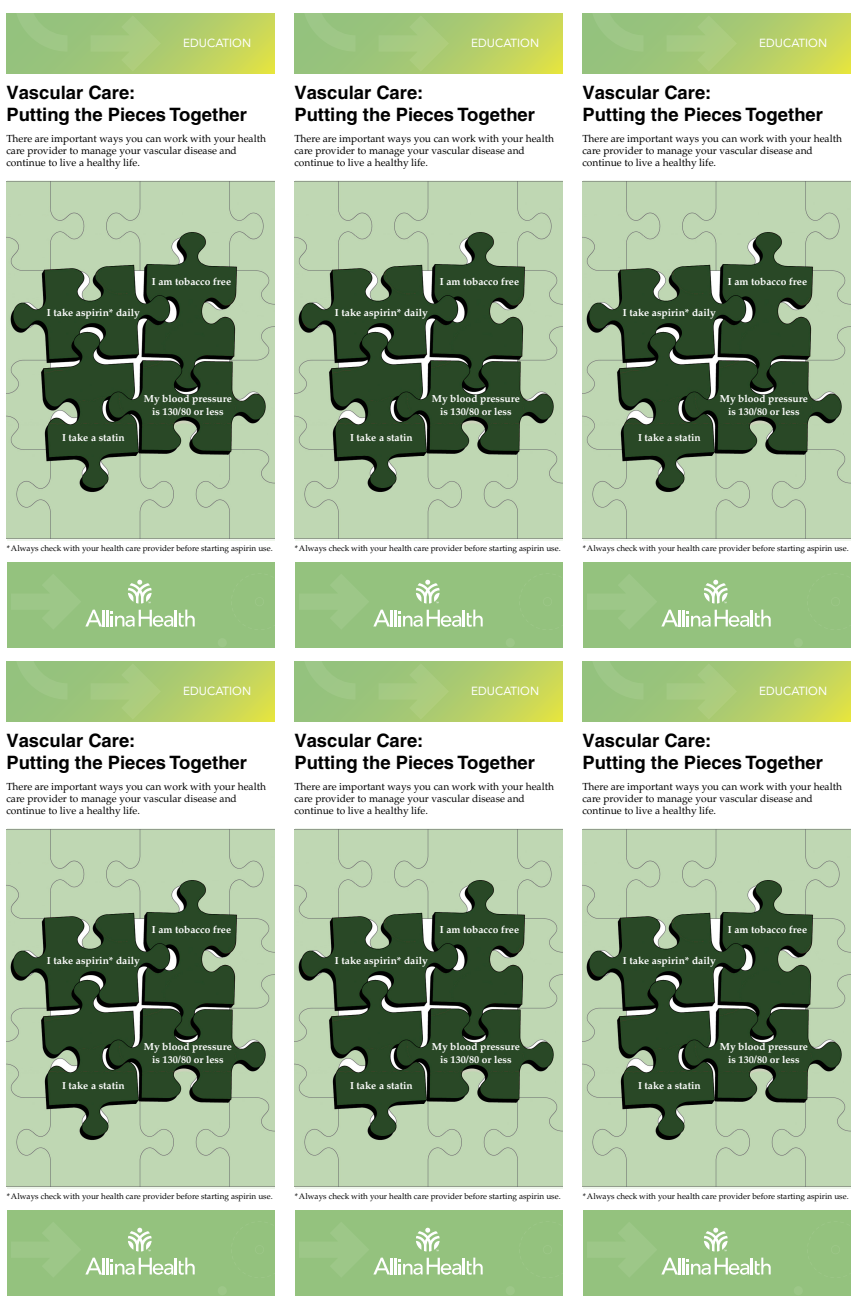
<style>
.page{position:relative;width:864px;height:1296px;background:#fff}
.page>*{position:absolute;margin:0;border:0;box-sizing:border-box;transform-origin:0 0}
.t1{font:700 18.4px/22.5px "Helvetica";color:#000}
.t2{font:11.7px "Avenir LT Std";color:#fff}
.t3{font:10.2px/12.3px "Palatino";color:#000}
.t4{font:700 10.2px/13.3px "Palatino";color:#fff;text-align:center}
.t5{font:8.2px "Palatino";color:#000}
</style>
<div class="page">
<img style="left:7px;top:182px;width:267px;height:357px">
<svg style="left:7px;top:14px;width:267px;height:59px;background:#b3ce69"></svg>
<svg style="left:91px;top:15px;width:70px;height:57px;background:#a4c87a"></svg>
<svg style="left:14px;top:13px;width:64px;height:39px;background:#98c480"></svg>
<div style="left:7px;top:563px;width:267px;height:85px;background:#94c27e"></div>
<svg style="left:85px;top:579px;width:110px;height:48px"></svg>
<div style="left:218px;top:638px;width:9px;height:9px;background:#9dc788;border-radius:50%"></div>
<svg style="left:274px;top:573px;width:1px;height:57px"></svg>
<img style="left:295px;top:182px;width:267px;height:357px">
<svg style="left:295px;top:14px;width:267px;height:59px;background:#b3ce69"></svg>
<svg style="left:379px;top:15px;width:70px;height:57px;background:#a4c87a"></svg>
<svg style="left:302px;top:13px;width:64px;height:39px;background:#98c480"></svg>
<div style="left:295px;top:563px;width:267px;height:85px;background:#94c27e"></div>
<svg style="left:373px;top:579px;width:110px;height:48px"></svg>
<div style="left:506px;top:638px;width:9px;height:9px;background:#9dc788;border-radius:50%"></div>
<svg style="left:562px;top:573px;width:1px;height:57px"></svg>
<img style="left:583px;top:182px;width:267px;height:357px">
<svg style="left:583px;top:14px;width:267px;height:59px;background:#b3ce69"></svg>
<svg style="left:667px;top:15px;width:70px;height:57px;background:#a4c87a"></svg>
<svg style="left:590px;top:13px;width:64px;height:39px;background:#98c480"></svg>
<div style="left:583px;top:563px;width:267px;height:85px;background:#94c27e"></div>
<svg style="left:661px;top:579px;width:110px;height:48px"></svg>
<div style="left:794px;top:638px;width:9px;height:9px;background:#9dc788;border-radius:50%"></div>
<svg style="left:850px;top:573px;width:1px;height:57px"></svg>
<img style="left:7px;top:830px;width:267px;height:357px">
<svg style="left:7px;top:662px;width:267px;height:59px;background:#b3ce69"></svg>
<svg style="left:91px;top:663px;width:70px;height:57px;background:#a4c87a"></svg>
<svg style="left:14px;top:661px;width:64px;height:39px;background:#98c480"></svg>
<div style="left:7px;top:1211px;width:267px;height:85px;background:#94c27e"></div>
<svg style="left:85px;top:1227px;width:110px;height:48px"></svg>
<div style="left:218px;top:1286px;width:9px;height:9px;background:#9dc788;border-radius:50%"></div>
<svg style="left:274px;top:1221px;width:1px;height:57px"></svg>
<img style="left:295px;top:830px;width:267px;height:357px">
<svg style="left:295px;top:662px;width:267px;height:59px;background:#b3ce69"></svg>
<svg style="left:379px;top:663px;width:70px;height:57px;background:#a4c87a"></svg>
<svg style="left:302px;top:661px;width:64px;height:39px;background:#98c480"></svg>
<div style="left:295px;top:1211px;width:267px;height:85px;background:#94c27e"></div>
<svg style="left:373px;top:1227px;width:110px;height:48px"></svg>
<div style="left:506px;top:1286px;width:9px;height:9px;background:#9dc788;border-radius:50%"></div>
<svg style="left:562px;top:1221px;width:1px;height:57px"></svg>
<img style="left:583px;top:830px;width:267px;height:357px">
<svg style="left:583px;top:662px;width:267px;height:59px;background:#b3ce69"></svg>
<svg style="left:667px;top:663px;width:70px;height:57px;background:#a4c87a"></svg>
<svg style="left:590px;top:661px;width:64px;height:39px;background:#98c480"></svg>
<div style="left:583px;top:1211px;width:267px;height:85px;background:#94c27e"></div>
<svg style="left:661px;top:1227px;width:110px;height:48px"></svg>
<div style="left:794px;top:1286px;width:9px;height:9px;background:#9dc788;border-radius:50%"></div>
<svg style="left:850px;top:1221px;width:1px;height:57px"></svg>
<p class="t2" style="left:183px;top:36px;width:69px">EDUCATION</p>
<p class="t2" style="left:471px;top:36px;width:69px">EDUCATION</p>
<p class="t2" style="left:759px;top:36px;width:69px">EDUCATION</p>
<h1 class="t1" style="left:6px;top:81px;width:242px">Vascular Care:<br>Putting the Pieces Together</h1>
<h1 class="t1" style="left:294px;top:81px;width:242px">Vascular Care:<br>Putting the Pieces Together</h1>
<h1 class="t1" style="left:582px;top:81px;width:242px">Vascular Care:<br>Putting the Pieces Together</h1>
<p class="t3" style="left:6px;top:132px;width:261px">There are important ways you can work with your health care provider to manage your vascular disease and continue to live a healthy life.</p>
<p class="t3" style="left:294px;top:132px;width:261px">There are important ways you can work with your health care provider to manage your vascular disease and continue to live a healthy life.</p>
<p class="t3" style="left:582px;top:132px;width:261px">There are important ways you can work with your health care provider to manage your vascular disease and continue to live a healthy life.</p>
<p class="t4" style="left:152px;top:275px;width:81px">I am tobacco free</p>
<p class="t4" style="left:440px;top:275px;width:81px">I am tobacco free</p>
<p class="t4" style="left:728px;top:275px;width:81px">I am tobacco free</p>
<p class="t4" style="left:47px;top:306px;width:94px">I take aspirin* daily</p>
<p class="t4" style="left:335px;top:306px;width:94px">I take aspirin* daily</p>
<p class="t4" style="left:623px;top:306px;width:94px">I take aspirin* daily</p>
<p class="t4" style="left:144px;top:392px;width:90px">My blood pressure is 130/80 or less</p>
<p class="t4" style="left:432px;top:392px;width:90px">My blood pressure is 130/80 or less</p>
<p class="t4" style="left:720px;top:392px;width:90px">My blood pressure is 130/80 or less</p>
<p class="t4" style="left:62px;top:431px;width:64px">I take a statin</p>
<p class="t4" style="left:350px;top:431px;width:64px">I take a statin</p>
<p class="t4" style="left:638px;top:431px;width:64px">I take a statin</p>
<p class="t5" style="left:7px;top:543px;width:267px">*Always check with your health care provider before starting aspirin use.</p>
<p class="t5" style="left:295px;top:543px;width:267px">*Always check with your health care provider before starting aspirin use.</p>
<p class="t5" style="left:583px;top:543px;width:267px">*Always check with your health care provider before starting aspirin use.</p>
<p class="t2" style="left:183px;top:684px;width:69px">EDUCATION</p>
<p class="t2" style="left:471px;top:684px;width:69px">EDUCATION</p>
<p class="t2" style="left:759px;top:684px;width:69px">EDUCATION</p>
<h1 class="t1" style="left:6px;top:729px;width:242px">Vascular Care:<br>Putting the Pieces Together</h1>
<h1 class="t1" style="left:294px;top:729px;width:242px">Vascular Care:<br>Putting the Pieces Together</h1>
<h1 class="t1" style="left:582px;top:729px;width:242px">Vascular Care:<br>Putting the Pieces Together</h1>
<p class="t3" style="left:6px;top:780px;width:261px">There are important ways you can work with your health care provider to manage your vascular disease and continue to live a healthy life.</p>
<p class="t3" style="left:294px;top:780px;width:261px">There are important ways you can work with your health care provider to manage your vascular disease and continue to live a healthy life.</p>
<p class="t3" style="left:582px;top:780px;width:261px">There are important ways you can work with your health care provider to manage your vascular disease and continue to live a healthy life.</p>
<p class="t4" style="left:152px;top:923px;width:81px">I am tobacco free</p>
<p class="t4" style="left:440px;top:923px;width:81px">I am tobacco free</p>
<p class="t4" style="left:728px;top:923px;width:81px">I am tobacco free</p>
<p class="t4" style="left:47px;top:954px;width:94px">I take aspirin* daily</p>
<p class="t4" style="left:335px;top:954px;width:94px">I take aspirin* daily</p>
<p class="t4" style="left:623px;top:954px;width:94px">I take aspirin* daily</p>
<p class="t4" style="left:144px;top:1040px;width:90px">My blood pressure is 130/80 or less</p>
<p class="t4" style="left:432px;top:1040px;width:90px">My blood pressure is 130/80 or less</p>
<p class="t4" style="left:720px;top:1040px;width:90px">My blood pressure is 130/80 or less</p>
<p class="t4" style="left:62px;top:1079px;width:64px">I take a statin</p>
<p class="t4" style="left:350px;top:1079px;width:64px">I take a statin</p>
<p class="t4" style="left:638px;top:1079px;width:64px">I take a statin</p>
<p class="t5" style="left:7px;top:1191px;width:267px">*Always check with your health care provider before starting aspirin use.</p>
<p class="t5" style="left:295px;top:1191px;width:267px">*Always check with your health care provider before starting aspirin use.</p>
<p class="t5" style="left:583px;top:1191px;width:267px">*Always check with your health care provider before starting aspirin use.</p>
</div>
